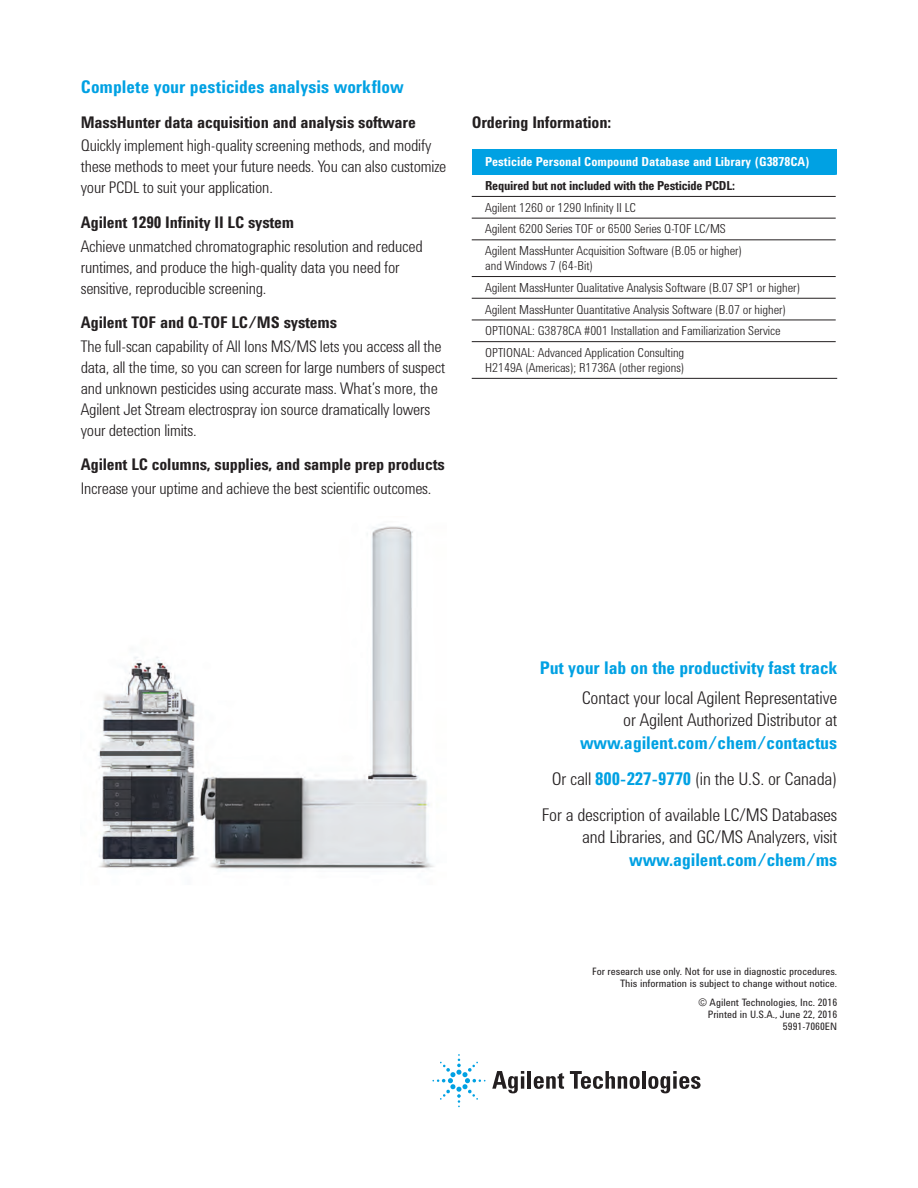
<style>
.page{position:relative;width:918px;height:1188px;background:#fff}
.page>*{position:absolute;margin:0;border:0;box-sizing:border-box;transform-origin:0 0}
.t1{font:300 18px/36px "Agilent Condensed CFF";letter-spacing:-.005em;color:#231f20;text-align:right}
.t2{font:700 18px "Agilent Condensed CFF";letter-spacing:-.005em;color:#00a1e3}
.t3{font:300 16.5px/21px "Agilent Condensed CFF";letter-spacing:-.01em;color:#231f20}
.t4{font:700 16.5px "Agilent Condensed CFF";letter-spacing:-.01em;color:#231f20}
.t5{font:300 12.75px/21.8px "Agilent Condensed CFF";color:#231f20}
.t6{font:700 12.75px "Agilent Condensed CFF";color:#fff}
.t7{font:700 12.75px "Agilent Condensed CFF";letter-spacing:-.02em;color:#231f20}
.t8{font:10.5px/12px "Agilent Condensed CFF";color:#231f20;text-align:right}
.s1{font-weight:700;color:#00a1e3}
</style>
<div class="page">
<svg style="left:492px;top:1071px;width:32px;height:22px"></svg>
<hr style="left:528px;top:1071px;width:3px;height:18px;background:#231f20">
<svg style="left:534px;top:1073px;width:30px;height:16px"></svg>
<svg style="left:570px;top:1071px;width:70px;height:18px"></svg>
<hr style="left:642px;top:1071px;width:4px;height:18px;background:#231f20">
<svg style="left:648px;top:1071px;width:53px;height:22px"></svg>
<svg style="left:432px;top:1054px;width:54px;height:53px"></svg>
<img style="left:98px;top:526px;width:336px;height:345px">
<div style="left:472px;top:149px;width:364px;height:26px;background:#00a1e3"></div>
<hr style="left:472px;top:239px;width:364px;height:1px;background:#231f20">
<hr style="left:472px;top:276px;width:364px;height:1px;background:#231f20">
<hr style="left:472px;top:298px;width:364px;height:1px;background:#231f20">
<hr style="left:472px;top:320px;width:364px;height:1px;background:#231f20">
<hr style="left:472px;top:341px;width:364px;height:1px;background:#231f20">
<hr style="left:472px;top:378px;width:365px;height:1px;background:#231f20">
<hr style="left:472px;top:218px;width:364px;height:1px;background:#231f20">
<hr style="left:472px;top:196px;width:364px;height:1px;background:#231f20">
<p class="t2" style="left:81px;top:74px;width:324px">Complete your pesticides analysis workflow</p>
<p class="t4" style="left:81px;top:110px;width:337px">MassHunter data acquisition and analysis software</p>
<p class="t3" style="left:81px;top:134px;width:367px">Quickly implement high-quality screening methods, and modify these methods to meet your future needs. You can also customize your PCDL to suit your application.</p>
<p class="t4" style="left:81px;top:210px;width:215px">Agilent 1290 Infinity II LC system</p>
<p class="t3" style="left:81px;top:234px;width:343px">Achieve unmatched chromatographic resolution and reduced runtimes, and produce the high-quality data you need for sensitive, reproducible screening.</p>
<p class="t4" style="left:81px;top:310px;width:258px">Agilent TOF and Q-TOF LC/MS systems</p>
<p class="t3" style="left:81px;top:334px;width:366px">The full-scan capability of All Ions MS/MS lets you access all the data, all the time, so you can screen for large numbers of suspect and unknown pesticides using accurate mass. What’s more, the Agilent Jet Stream electrospray ion source dramatically lowers your detection limits.</p>
<p class="t4" style="left:81px;top:452px;width:366px">Agilent LC columns, supplies, and sample prep products</p>
<p class="t3" style="left:81px;top:477px;width:352px">Increase your uptime and achieve the best scientific outcomes.</p>
<p class="t4" style="left:472px;top:110px;width:141px">Ordering Information:</p>
<p class="t6" style="left:485px;top:152px;width:326px">Pesticide Personal Compound Database and Library (G3878CA)</p>
<p class="t7" style="left:485px;top:176px;width:251px">Required but not included with the Pesticide PCDL:</p>
<p class="t5" style="left:485px;top:195px;width:258px">Agilent 1260 or 1290 Infinity II LC<br>Agilent 6200 Series TOF or 6500 Series Q-TOF LC/MS<br>Agilent MassHunter Acquisition Software (B.05 or higher)</p>
<p class="t5" style="left:485px;top:254px;width:316px">and Windows 7 (64-Bit)<br>Agilent MassHunter Qualitative Analysis Software (B.07 SP1 or higher)<br>Agilent MassHunter Quantitative Analysis Software (B.07 or higher)<br>OPTIONAL: G3878CA #001 Installation and Familiarization Service OPTIONAL: Advanced Application Consulting</p>
<p class="t5" style="left:485px;top:356px;width:200px">H2149A (Americas); R1736A (other regions)</p>
<p class="t2" style="left:540px;top:654px;width:299px">Put your lab on the productivity fast track</p>
<p class="t1" style="left:582px;top:685px;width:257px;line-height:22.5px">Contact your local Agilent Representative or Agilent Authorized Distributor at</p>
<p class="t1" style="left:542px;top:723px;width:297px"><span class="s1">www.agilent.com/chem/contactus<br></span>Or call <span class="s1">800-227-9770</span> (in the U.S. or Canada)<br>For a description of available LC/MS Databases</p>
<p class="t1" style="left:582px;top:817px;width:257px">and Libraries, and GC/MS Analyzers, visit</p>
<p class="t2" style="left:629px;top:846px;width:209px">www.agilent.com/chem/ms</p>
<p class="t8" style="left:592px;top:965px;width:247px">For research use only. Not for use in diagnostic procedures.<br>This information is subject to change without notice.</p>
<p class="t8" style="left:698px;top:996px;width:140px">© Agilent Technologies, Inc. 2016<br>Printed in U.S.A., June 22, 2016<br>5991-7060EN</p>
</div>
